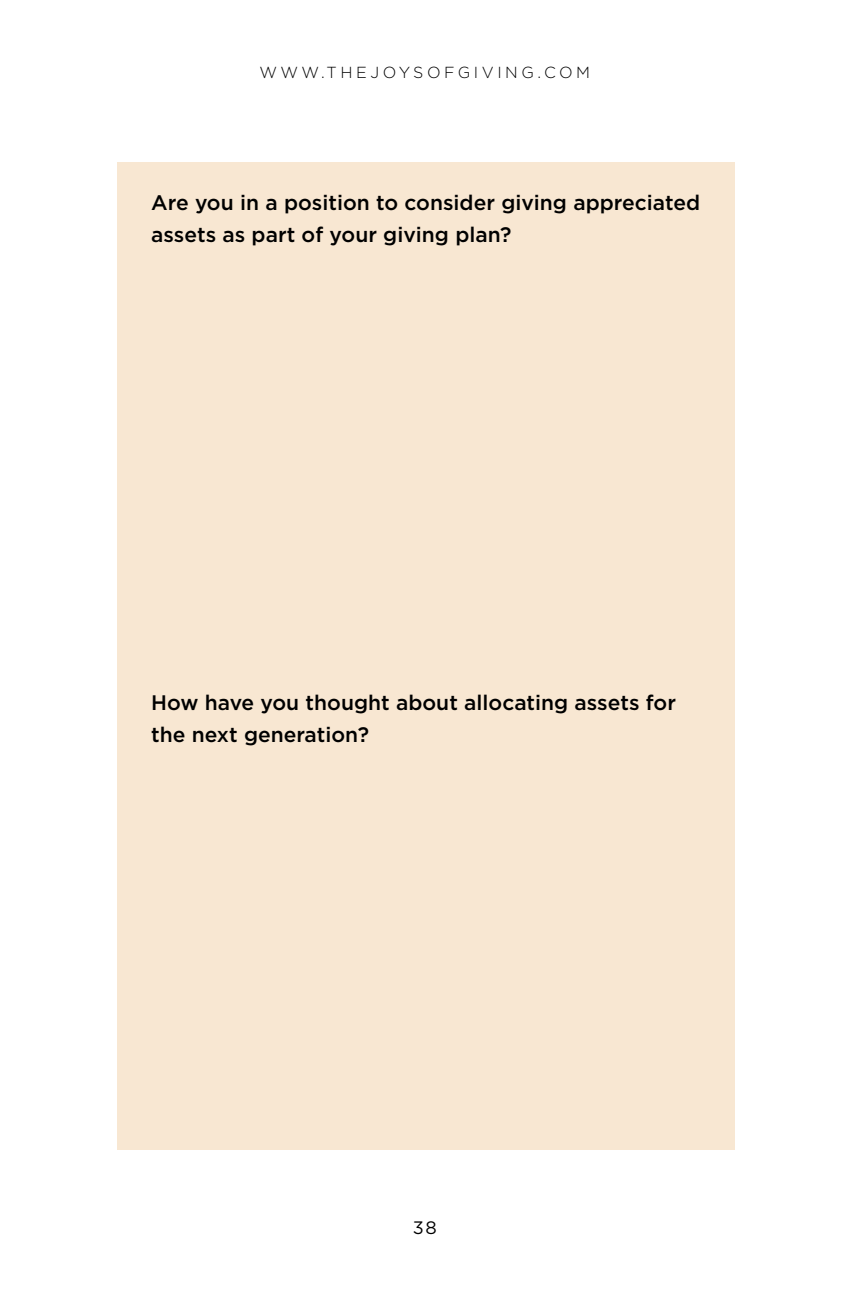
<style>
.page{position:relative;width:864px;height:1296px;background:#fff}
.page>*{position:absolute;margin:0;border:0;box-sizing:border-box;transform-origin:0 0}
.t1{font:500 21px/32px "Gotham";color:#000}
.t2{font:18px "Gotham";color:#000}
.t3{font:300 16px "Gotham";letter-spacing:.22em;color:#000}
</style>
<div class="page">
<div style="left:117px;top:162px;width:617px;height:988px;background:#f8e7d2"></div>
<p class="t3" style="left:260px;top:62px;width:332px">WWW.THEJOYSOFGIVING.COM</p>
<p class="t1" style="left:151px;top:187px;width:550px">Are you in a position to consider giving appreciated assets as part of your giving plan?</p>
<p class="t1" style="left:151px;top:687px;width:526px">How have you thought about allocating assets for the next generation?</p>
<p class="t2" style="left:413px;top:1216px;width:26px">38</p>
</div>
